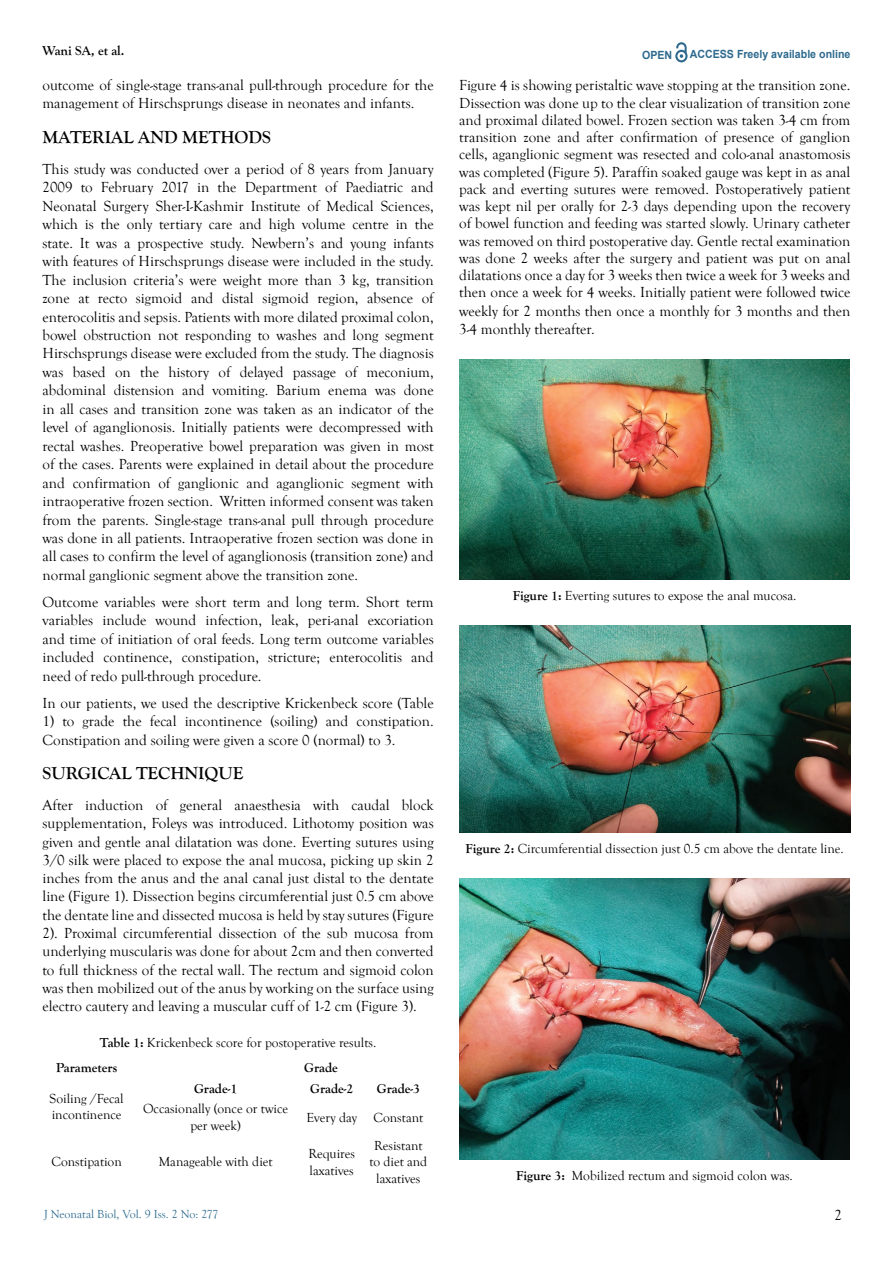
<style>
.page{position:relative;width:893px;height:1263px;background:#fff}
.page>*{position:absolute;margin:0;border:0;box-sizing:border-box;transform-origin:0 0}
.t1{font:700 18px "Goudy Old Style T";color:#000}
.t2{font:15px/18.5px "Goudy Old Style T";color:#000;text-align:justify}
.t3{font:13.5px/16.2px "Goudy Old Style T";color:#000}
.t4{font:700 13.5px "Goudy Old Style T";color:#000}
.t5{font:12px "Goudy Old Style T";color:#2c6b8f}
.t6{font:700 11.25px "Arial";color:#2d6a8e;scale:.94 1}
.s1{font-weight:700}
</style>
<div class="page">
<svg style="left:675px;top:43px;width:12px;height:19px"></svg>
<img style="left:459px;top:359px;width:391px;height:220px">
<img style="left:459px;top:625px;width:391px;height:208px">
<img style="left:459px;top:879px;width:391px;height:280px">
<p class="t4" style="left:43px;top:43px;width:83px">Wani SA, et al.</p>
<p class="t6" style="left:642px;top:47px;width:34px">OPEN</p>
<p class="t6" style="left:690px;top:46px;width:172px">ACCESS Freely available online</p>
<p class="t2" style="left:43px;top:77px;width:393px;line-height:18px">outcome of single-stage trans-anal pull-through procedure for the management of Hirschsprungs disease in neonates and infants.</p>
<p class="t1" style="left:43px;top:127px;width:230px">MATERIAL AND METHODS</p>
<p class="t2" style="left:43px;top:160px;width:393px">This study was conducted over a period of 8 years from January 2009 to February 2017 in the Department of Paediatric and Neonatal Surgery Sher-I-Kashmir Institute of Medical Sciences, which is the only tertiary care and high volume centre in the state. It was a prospective study. Newbern’s and young infants with features of Hirschsprungs disease were included in the study.<br>The inclusion criteria’s were weight more than 3 kg, transition zone at recto sigmoid and distal sigmoid region, absence of enterocolitis and sepsis. Patients with more dilated proximal colon, bowel obstruction not responding to washes and long segment Hirschsprungs disease were excluded from the study. The diagnosis was based on the history of delayed passage of meconium, abdominal distension and vomiting. Barium enema was done in all cases and transition zone was taken as an indicator of the level of aganglionosis. Initially patients were decompressed with rectal washes. Preoperative bowel preparation was given in most of the cases. Parents were explained in detail about the procedure and confirmation of ganglionic and aganglionic segment with intraoperative frozen section. Written informed consent was taken from the parents. Single-stage trans-anal pull through procedure was done in all patients. Intraoperative frozen section was done in all cases to confirm the level of aganglionosis (transition zone) and normal ganglionic segment above the transition zone.</p>
<p class="t2" style="left:43px;top:593px;width:393px">Outcome variables were short term and long term. Short term variables include wound infection, leak, peri-anal excoriation and time of initiation of oral feeds. Long term outcome variables included continence, constipation, stricture; enterocolitis and need of redo pull-through procedure.</p>
<p class="t2" style="left:43px;top:694px;width:393px">In our patients, we used the descriptive Krickenbeck score (Table</p>
<p class="t2" style="left:43px;top:712px;width:393px">1) to grade the fecal incontinence (soiling) and constipation.<br>Constipation and soiling were given a score 0 (normal) to 3.</p>
<p class="t1" style="left:43px;top:763px;width:202px">SURGICAL TECHNIQUE</p>
<p class="t2" style="left:43px;top:796px;width:393px">After induction of general anaesthesia with caudal block supplementation, Foleys was introduced. Lithotomy position was given and gentle anal dilatation was done. Everting sutures using 3/0 silk were placed to expose the anal mucosa, picking up skin 2 inches from the anus and the anal canal just distal to the dentate line (Figure 1). Dissection begins circumferential just 0.5 cm above the dentate line and dissected mucosa is held by stay sutures (Figure 2). Proximal circumferential dissection of the sub mucosa from underlying muscularis was done for about 2cm and then converted to full thickness of the rectal wall. The rectum and sigmoid colon was then mobilized out of the anus by working on the surface using electro cautery and leaving a muscular cuff of 1-2 cm (Figure 3).</p>
<p class="t3" style="left:56px;top:1031px;width:322px;line-height:24.9px;text-indent:44px"><span class="s1">Table 1:</span> Krickenbeck score for postoperative results.<br><span class="s1">Parameters</span></p>
<p class="t4" style="left:304px;top:1060px;width:35px">Grade</p>
<p class="t3" style="left:50px;top:1091px;width:76px">Soiling /Fecal incontinence</p>
<p class="t4" style="left:194px;top:1081px;width:45px">Grade-1</p>
<p class="t4" style="left:310px;top:1081px;width:45px">Grade-2</p>
<p class="t4" style="left:377px;top:1081px;width:45px">Grade-3</p>
<p class="t3" style="left:143px;top:1101px;width:147px;text-align:center">Occasionally (once or twice per week)</p>
<p class="t3" style="left:306px;top:1109px;width:118px">Every day Constant</p>
<p class="t3" style="left:51px;top:1154px;width:72px">Constipation</p>
<p class="t3" style="left:159px;top:1154px;width:115px">Manageable with diet</p>
<p class="t3" style="left:308px;top:1146px;width:48px">Requires laxatives</p>
<p class="t3" style="left:369px;top:1138px;width:59px;text-align:center">Resistant to diet and laxatives</p>
<p class="t5" style="left:44px;top:1207px;width:176px">J Neonatal Biol, Vol. 9 Iss. 2 No: 277</p>
<p class="t2" style="left:459px;top:77px;width:393px;line-height:17.4px">Figure 4 is showing peristaltic wave stopping at the transition zone.<br>Dissection was done up to the clear visualization of transition zone and proximal dilated bowel. Frozen section was taken 3-4 cm from transition zone and after confirmation of presence of ganglion cells, aganglionic segment was resected and colo-anal anastomosis was completed (Figure 5). Paraffin soaked gauge was kept in as anal pack and everting sutures were removed. Postoperatively patient was kept nil per orally for 2-3 days depending upon the recovery of bowel function and feeding was started slowly. Urinary catheter was removed on third postoperative day. Gentle rectal examination was done 2 weeks after the surgery and patient was put on anal dilatations once a day for 3 weeks then twice a week for 3 weeks and then once a week for 4 weeks. Initially patient were followed twice weekly for 2 months then once a monthly for 3 months and then 3-4 monthly thereafter.</p>
<p class="t3" style="left:513px;top:587px;width:285px"><span class="s1">Figure 1:</span> Everting sutures to expose the anal mucosa.</p>
<p class="t3" style="left:465px;top:841px;width:380px"><span class="s1">Figure 2:</span> Circumferential dissection just 0.5 cm above the dentate line.</p>
<p class="t3" style="left:516px;top:1168px;width:278px"><span class="s1">Figure 3:</span> Mobilized rectum and sigmoid colon was.</p>
<p class="t2" style="left:834px;top:1207px;width:9px">2</p>
</div>
